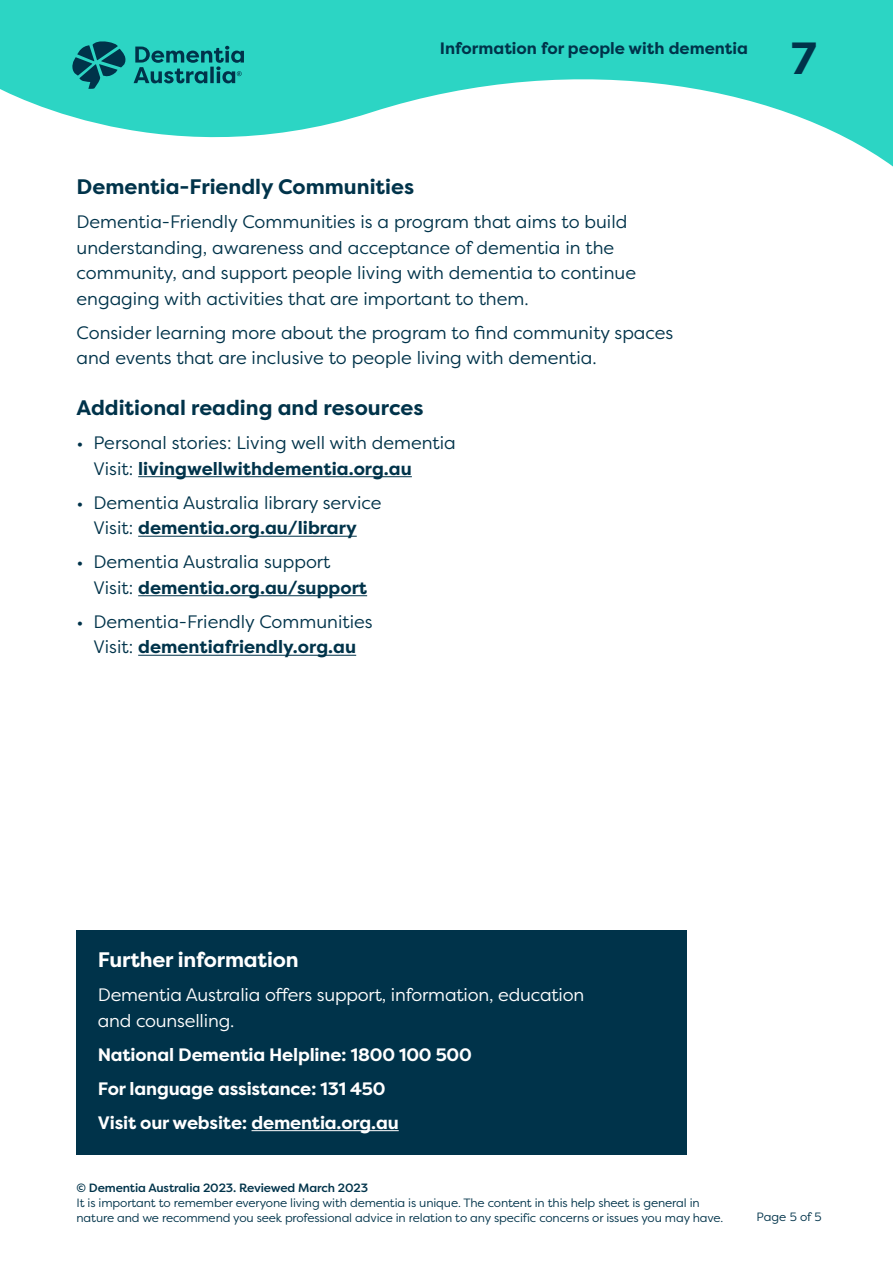
<style>
.page{position:relative;width:893px;height:1263px;background:#fff}
.page>*{position:absolute;margin:0;border:0;box-sizing:border-box;transform-origin:0 0}
.t1{font:700 45px "Filson Pro";color:#00334a}
.t2{font:700 21px "Filson Pro";color:#00334a}
.H2_End{font:700 21px "Filson Pro";letter-spacing:-.01em;color:#fff}
.Body{font:18px/25.5px "Filson Pro";color:#00334a}
.End_Text{font:700 18px "Filson Pro";letter-spacing:-.01em;color:#fff}
.End_Text-2{font:18px/25.5px "Filson Pro";letter-spacing:-.01em;color:#fff}
.t3{font:700 16.5px "Filson Pro";color:#00334a}
.t4{font:12px/15px "Filson Pro";letter-spacing:-.01em;color:#00334a}
.t5{font:500 12px "Filson Pro";letter-spacing:-.01em;color:#00334a}
.s1{font-weight:700}
</style>
<div class="page">
<svg style="left:0;top:0;width:893px;height:167px;fill:#2cd5c4"></svg>
<svg style="left:72px;top:40px;width:172px;height:49px"></svg>
<hr style="left:138px;top:476px;width:274px;height:1px;background:#00334a">
<hr style="left:138px;top:536px;width:219px;height:1px;background:#00334a">
<hr style="left:138px;top:595px;width:229px;height:1px;background:#00334a">
<hr style="left:138px;top:655px;width:218px;height:1px;background:#00334a">
<div style="left:77px;top:930px;width:610px;height:64px;background:#00334a"></div>
<div style="left:77px;top:966px;width:610px;height:86px;background:#00334a"></div>
<div style="left:77px;top:1026px;width:610px;height:60px;background:#00334a"></div>
<div style="left:77px;top:1060px;width:610px;height:60px;background:#00334a"></div>
<div style="left:77px;top:1094px;width:610px;height:60px;background:#00334a"></div>
<hr style="left:252px;top:1130px;width:147px;height:1px;background:#fff">
<p class="t3" style="left:440px;top:38px;width:309px">Information for people with dementia</p>
<h1 class="t1" style="left:791px;top:30px;width:27px">7</h1>
<h2 class="t2" style="left:77px;top:174px;width:339px">Dementia-Friendly Communities</h2>
<p class="Body" style="left:77px;top:209px;width:561px">Dementia-Friendly Communities is a program that aims to build understanding, awareness and acceptance of dementia in the community, and support people living with dementia to continue engaging with activities that are important to them.</p>
<p class="Body" style="left:77px;top:319px;width:598px">Consider learning more about the program to find community spaces and events that are inclusive to people living with dementia.</p>
<h2 class="t2" style="left:77px;top:395px;width:348px">Additional reading and resources</h2>
<p class="Body" style="left:94px;top:430px;width:364px;text-indent:-17px">• Personal stories: Living well with dementia<br>Visit: <span class="s1">livingwellwithdementia.org.au</span></p>
<p class="Body" style="left:77px;top:489px;width:307px;text-align:center">• Dementia Australia library service<br>Visit: <span class="s1">dementia.org.au/library</span></p>
<p class="Body" style="left:94px;top:549px;width:275px;text-indent:-17px">• Dementia Australia support<br>Visit: <span class="s1">dementia.org.au/support</span></p>
<p class="Body" style="left:77px;top:608px;width:298px;text-align:center">• Dementia-Friendly Communities<br>Visit: <span class="s1">dementiafriendly.org.au</span></p>
<h2 class="H2_End" style="left:98px;top:947px;width:202px">Further information</h2>
<p class="End_Text-2" style="left:98px;top:982px;width:488px">Dementia Australia offers support, information, education and counselling.</p>
<p class="End_Text" style="left:98px;top:1043px;width:376px">National Dementia Helpline: 1800 100 500</p>
<p class="End_Text" style="left:98px;top:1077px;width:289px">For language assistance: 131 450</p>
<p class="End_Text" style="left:98px;top:1111px;width:302px">Visit our website: dementia.org.au</p>
<p class="t5" style="left:77px;top:1179px;width:293px">© Dementia Australia 2023. Reviewed March 2023</p>
<p class="t4" style="left:77px;top:1195px;width:648px">It is important to remember everyone living with dementia is unique. The content in this help sheet is general in nature and we recommend you seek professional advice in relation to any specific concerns or issues you may have.</p>
<p class="t4" style="left:757px;top:1209px;width:66px">Page 5 of 5</p>
</div>
